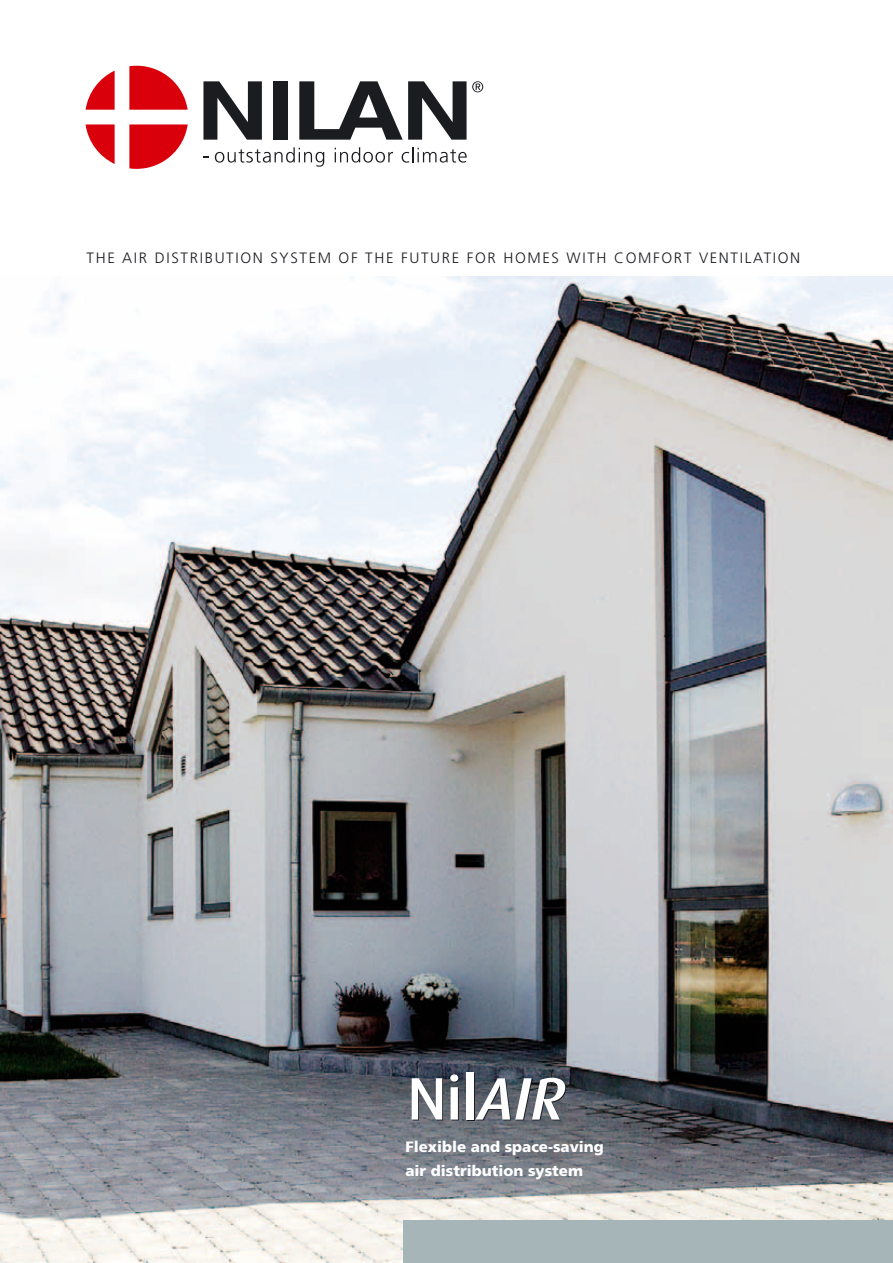
<style>
.page{position:relative;width:893px;height:1263px;background:#fff}
.page>*{position:absolute;margin:0;border:0;box-sizing:border-box;transform-origin:0 0}
.t1{font:500 60px "Dax";color:#fff}
.t2{font:300 15px "Frutiger";letter-spacing:.11em;color:#1b1c20}
.t3{font:900 15px/24px "Frutiger";color:#fff}
.s1{font-style:italic}
</style>
<div class="page">
<img style="left:0;top:276px;width:893px;height:987px">
<svg style="left:85px;top:66px;width:103px;height:103px"></svg>
<svg style="left:215px;top:147px;width:109px;height:20px"></svg>
<svg style="left:335px;top:147px;width:58px;height:16px"></svg>
<svg style="left:402px;top:147px;width:65px;height:16px"></svg>
<svg style="left:203px;top:81px;width:59px;height:59px"></svg>
<div style="left:273px;top:81px;width:15px;height:59px;background:#1b1c20"></div>
<svg style="left:299px;top:81px;width:184px;height:59px"></svg>
<div style="left:404px;top:1220px;width:489px;height:43px;background:#a5b5b8"></div>
<p class="t2" style="left:87px;top:249px;width:715px">THE AIR DISTRIBUTION SYSTEM OF THE FUTURE FOR HOMES WITH COMFORT VENTILATION</p>
<h1 class="t1" style="left:407px;top:1065px;width:159px">Nil<span class="s1">AIR</span></h1>
<p class="t3" style="left:405px;top:1134px;width:200px">Flexible and space-saving air distribution system</p>
</div>
